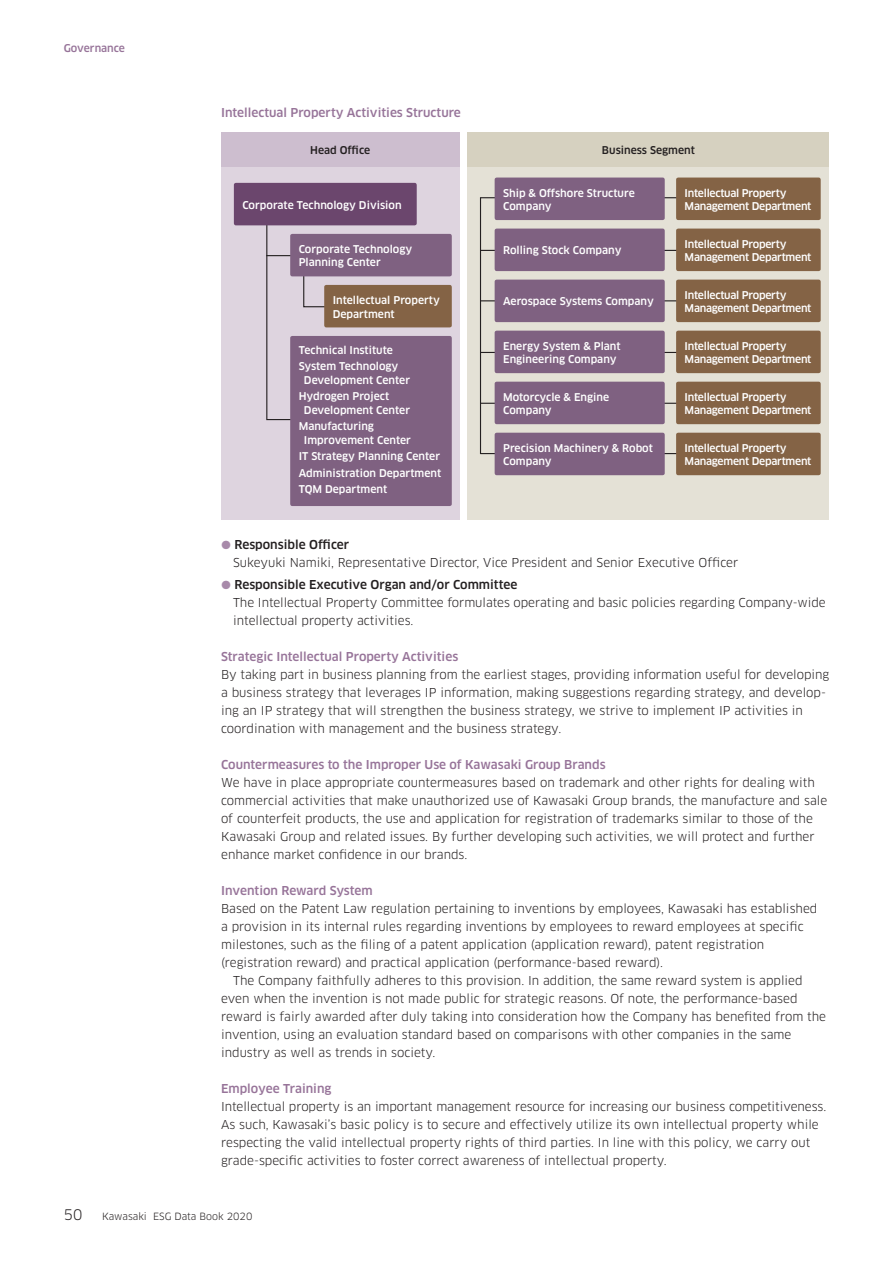
<style>
.page{position:relative;width:893px;height:1263px;background:#fff}
.page>*{position:absolute;margin:0;border:0;box-sizing:border-box;transform-origin:0 0}
.t1{font:14.25px "Clan OT";color:#231f20}
.E-本文{font:12px/18px "Clan OT";color:#231f20}
.E-見出し02_紫{font:500 12px "Clan OT";color:#977499}
.E-本文R-前1mmアキ{font:500 12px "Clan OT";color:#231f20}
.E-本文-R{font:500 12px "Clan OT";color:#231f20}
.E-chart_text_M7_11_5{font:500 10.5px/13.5px "Clan OT";letter-spacing:-.005em;color:#fff}
.E-chart_text_M7_11_5-2{font:500 10.5px/13.5px "Clan OT";letter-spacing:-.025em;color:#fff}
.E-chart_text_M7_11_5-3{font:500 10.5px "Clan OT";color:#231f20}
.t2{font:500 10.5px "Clan OT";color:#977499}
.t3{font:9.75px "Clan OT";color:#231f20}
.s1{font-family:"European Pi Three";font-weight:400;color:#a88aaa}
</style>
<div class="page">
<div style="left:221px;top:133px;width:238px;height:387px;background:#ded4df"></div>
<div style="left:468px;top:133px;width:361px;height:387px;background:#e4e1d6"></div>
<svg style="left:480px;top:197px;width:264px;height:258px"></svg>
<div style="left:495px;top:178px;width:170px;height:42px;background:#7f6181;border-radius:2px"></div>
<hr style="left:480px;top:250px;width:262px;height:1px;background:#231f20">
<div style="left:495px;top:229px;width:170px;height:42px;background:#7f6181;border-radius:2px"></div>
<hr style="left:480px;top:300px;width:262px;height:1px;background:#231f20">
<div style="left:495px;top:280px;width:170px;height:42px;background:#7f6181;border-radius:2px"></div>
<hr style="left:480px;top:352px;width:262px;height:1px;background:#231f20">
<div style="left:495px;top:331px;width:170px;height:42px;background:#7f6181;border-radius:2px"></div>
<hr style="left:480px;top:403px;width:262px;height:1px;background:#231f20">
<div style="left:495px;top:382px;width:170px;height:42px;background:#7f6181;border-radius:2px"></div>
<hr style="left:480px;top:453px;width:219px;height:1px;background:#231f20">
<div style="left:221px;top:132px;width:238px;height:34px;background:#cdbecf"></div>
<div style="left:468px;top:132px;width:361px;height:34px;background:#d6d1c0"></div>
<svg style="left:266px;top:225px;width:79px;height:196px"></svg>
<div style="left:234px;top:183px;width:183px;height:42px;background:#6b466d;border-radius:2px"></div>
<div style="left:290px;top:234px;width:162px;height:42px;background:#7f6181;border-radius:2px"></div>
<div style="left:324px;top:285px;width:128px;height:42px;background:#846345;border-radius:2px"></div>
<div style="left:290px;top:336px;width:162px;height:170px;background:#7f6181;border-radius:2px"></div>
<div style="left:495px;top:433px;width:170px;height:42px;background:#7f6181;border-radius:2px"></div>
<div style="left:676px;top:178px;width:145px;height:42px;background:#846345;border-radius:2px"></div>
<div style="left:676px;top:229px;width:145px;height:42px;background:#846345;border-radius:2px"></div>
<div style="left:676px;top:280px;width:145px;height:42px;background:#846345;border-radius:2px"></div>
<div style="left:676px;top:331px;width:145px;height:42px;background:#846345;border-radius:2px"></div>
<div style="left:676px;top:382px;width:145px;height:42px;background:#846345;border-radius:2px"></div>
<div style="left:676px;top:433px;width:145px;height:42px;background:#846345;border-radius:2px"></div>
<p class="t2" style="left:64px;top:42px;width:63px">Governance</p>
<p class="E-見出し02_紫" style="left:221px;top:105px;width:241px">Intellectual Property Activities Structure</p>
<p class="E-chart_text_M7_11_5-3" style="left:310px;top:144px;width:61px">Head Office</p>
<p class="E-chart_text_M7_11_5-3" style="left:602px;top:144px;width:94px">Business Segment</p>
<p class="E-chart_text_M7_11_5" style="left:242px;top:198px;width:161px">Corporate Technology Division</p>
<p class="E-chart_text_M7_11_5" style="left:299px;top:242px;width:115px">Corporate Technology<br>Planning Center</p>
<p class="E-chart_text_M7_11_5" style="left:333px;top:293px;width:109px">Intellectual Property<br>Department</p>
<p class="E-chart_text_M7_11_5" style="left:299px;top:343px;width:96px">Technical Institute</p>
<p class="E-chart_text_M7_11_5" style="left:304px;top:360px;width:108px;text-indent:-5px">System Technology<br>Development Center</p>
<p class="E-chart_text_M7_11_5" style="left:304px;top:390px;width:108px;text-indent:-5px">Hydrogen Project<br>Development Center</p>
<p class="E-chart_text_M7_11_5" style="left:304px;top:420px;width:108px;text-indent:-5px">Manufacturing<br>Improvement Center</p>
<p class="E-chart_text_M7_11_5" style="left:299px;top:450px;width:143px">IT Strategy Planning Center</p>
<p class="E-chart_text_M7_11_5" style="left:299px;top:466px;width:144px">Administration Department</p>
<p class="E-chart_text_M7_11_5" style="left:299px;top:483px;width:90px">TQM Department</p>
<p class="E-chart_text_M7_11_5" style="left:503px;top:186px;width:133px">Ship &amp; Offshore Structure<br>Company</p>
<p class="E-chart_text_M7_11_5" style="left:503px;top:244px;width:120px">Rolling Stock Company</p>
<p class="E-chart_text_M7_11_5" style="left:503px;top:295px;width:152px">Aerospace Systems Company</p>
<p class="E-chart_text_M7_11_5" style="left:503px;top:339px;width:119px">Energy System &amp; Plant<br>Engineering Company</p>
<p class="E-chart_text_M7_11_5" style="left:503px;top:390px;width:108px">Motorcycle &amp; Engine<br>Company</p>
<p class="E-chart_text_M7_11_5" style="left:503px;top:441px;width:151px">Precision Machinery &amp; Robot<br>Company</p>
<p class="E-chart_text_M7_11_5-2" style="left:685px;top:186px;width:128px">Intellectual Property<br>Management Department</p>
<p class="E-chart_text_M7_11_5-2" style="left:685px;top:237px;width:128px">Intellectual Property<br>Management Department</p>
<p class="E-chart_text_M7_11_5-2" style="left:685px;top:288px;width:128px">Intellectual Property<br>Management Department</p>
<p class="E-chart_text_M7_11_5-2" style="left:685px;top:339px;width:128px">Intellectual Property<br>Management Department</p>
<p class="E-chart_text_M7_11_5-2" style="left:685px;top:390px;width:128px">Intellectual Property<br>Management Department</p>
<p class="E-chart_text_M7_11_5-2" style="left:685px;top:441px;width:128px">Intellectual Property<br>Management Department</p>
<p class="E-本文-R" style="left:221px;top:537px;width:130px"><span class="s1">P</span> Responsible Officer</p>
<p class="E-本文" style="left:233px;top:553px;width:507px">Sukeyuki Namiki, Representative Director, Vice President and Senior Executive Officer</p>
<p class="E-本文R-前1mmアキ" style="left:221px;top:578px;width:298px"><span class="s1">P</span> Responsible Executive Organ and/or Committee</p>
<p class="E-本文" style="left:233px;top:594px;width:594px">The Intellectual Property Committee formulates operating and basic policies regarding Company-wide intellectual property activities.</p>
<p class="E-見出し02_紫" style="left:221px;top:650px;width:239px">Strategic Intellectual Property Activities</p>
<p class="E-本文" style="left:221px;top:666px;width:610px">By taking part in business planning from the earliest stages, providing information useful for developing a business strategy that leverages IP information, making suggestions regarding strategy, and develop&shy;ing an IP strategy that will strengthen the business strategy, we strive to implement IP activities in coordination with management and the business strategy.</p>
<p class="E-見出し02_紫" style="left:221px;top:758px;width:386px">Countermeasures to the Improper Use of Kawasaki Group Brands</p>
<p class="E-本文" style="left:221px;top:774px;width:608px">We have in place appropriate countermeasures based on trademark and other rights for dealing with commercial activities that make unauthorized use of Kawasaki Group brands, the manufacture and sale of counterfeit products, the use and application for registration of trademarks similar to those of the Kawasaki Group and related issues. By further developing such activities, we will protect and further enhance market confidence in our brands.</p>
<p class="E-見出し02_紫" style="left:221px;top:884px;width:153px">Invention Reward System</p>
<p class="E-本文" style="left:221px;top:900px;width:598px">Based on the Patent Law regulation pertaining to inventions by employees, Kawasaki has established a provision in its internal rules regarding inventions by employees to reward employees at specific milestones, such as the filing of a patent application (application reward), patent registration (registration reward) and practical application (performance-based reward).</p>
<p class="E-本文" style="left:221px;top:972px;width:607px;text-indent:12px">The Company faithfully adheres to this provision. In addition, the same reward system is applied even when the invention is not made public for strategic reasons. Of note, the performance-based reward is fairly awarded after duly taking into consideration how the Company has benefited from the invention, using an evaluation standard based on comparisons with other companies in the same industry as well as trends in society.</p>
<p class="E-見出し02_紫" style="left:221px;top:1082px;width:112px">Employee Training</p>
<p class="E-本文" style="left:221px;top:1098px;width:607px">Intellectual property is an important management resource for increasing our business competitiveness.<br>As such, Kawasaki’s basic policy is to secure and effectively utilize its own intellectual property while respecting the valid intellectual property rights of third parties. In line with this policy, we carry out grade-specific activities to foster correct awareness of intellectual property.</p>
<p class="t1" style="left:64px;top:1207px;width:20px">50</p>
<p class="t3" style="left:102px;top:1211px;width:152px">Kawasaki ESG Data Book 2020</p>
</div>
